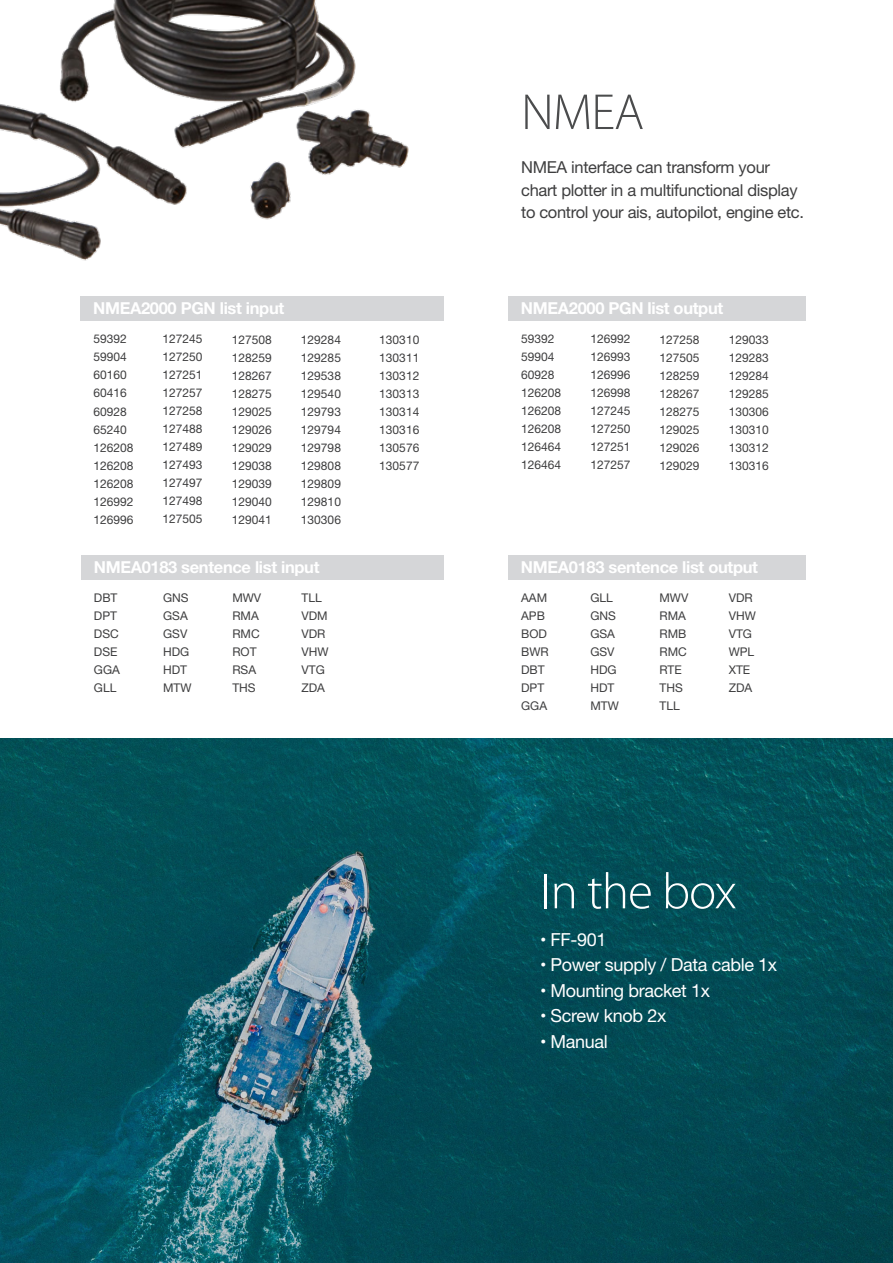
<style>
.page{position:relative;width:893px;height:1263px;background:#fff}
.page>*{position:absolute;margin:0;border:0;box-sizing:border-box;transform-origin:0 0}
.t1{font:300 51px "Myriad Pro";letter-spacing:-.02em;color:#fff}
.t2{font:300 51px "Myriad Pro";color:#4b4c4d}
.t3{font:18px "Helvetica Neue";letter-spacing:-.02em;color:#fff}
.t4{font:16.5px/22.5px "Helvetica Neue";letter-spacing:-.02em;color:#3e3e3f}
.t5{font:700 16.5px "Helvetica Neue";letter-spacing:-.02em;color:#fff}
.t6{font:12px/18px "Helvetica Neue";color:#3e3e3f}
</style>
<div class="page">
<div style="left:80px;top:296px;width:364px;height:25px;background:#d5d6d8"></div>
<div style="left:508px;top:555px;width:297px;height:25px;background:#d5d6d8"></div>
<div style="left:508px;top:296px;width:297px;height:24px;background:#d5d6d8"></div>
<div style="left:81px;top:555px;width:363px;height:25px;background:#d5d6d8"></div>
<img style="left:0;top:0;width:409px;height:261px">
<img style="left:0;top:739px;width:893px;height:524px">
<p class="t5" style="left:93px;top:295px;width:193px">NMEA2000 PGN list input</p>
<p class="t6" style="left:93px;top:331px;width:35px">59392</p>
<p class="t6" style="left:93px;top:349px;width:35px">59904</p>
<p class="t6" style="left:93px;top:367px;width:35px">60160</p>
<p class="t6" style="left:93px;top:385px;width:35px">60416</p>
<p class="t6" style="left:93px;top:403px;width:35px">60928</p>
<p class="t6" style="left:93px;top:421px;width:35px">65240</p>
<p class="t6" style="left:93px;top:439px;width:42px">126208</p>
<p class="t6" style="left:93px;top:457px;width:42px">126208</p>
<p class="t6" style="left:93px;top:475px;width:42px">126208</p>
<p class="t6" style="left:93px;top:493px;width:42px">126992</p>
<p class="t6" style="left:93px;top:511px;width:42px">126996</p>
<p class="t6" style="left:163px;top:330px;width:42px">127245</p>
<p class="t6" style="left:163px;top:348px;width:42px">127250</p>
<p class="t6" style="left:163px;top:366px;width:42px">127251</p>
<p class="t6" style="left:163px;top:384px;width:42px">127257</p>
<p class="t6" style="left:163px;top:402px;width:42px">127258</p>
<p class="t6" style="left:163px;top:420px;width:42px">127488</p>
<p class="t6" style="left:163px;top:438px;width:42px">127489</p>
<p class="t6" style="left:163px;top:456px;width:42px">127493</p>
<p class="t6" style="left:163px;top:474px;width:42px">127497</p>
<p class="t6" style="left:163px;top:492px;width:42px">127498</p>
<p class="t6" style="left:163px;top:510px;width:42px">127505</p>
<p class="t6" style="left:232px;top:331px;width:42px">127508</p>
<p class="t6" style="left:232px;top:349px;width:42px">128259</p>
<p class="t6" style="left:232px;top:367px;width:42px">128267</p>
<p class="t6" style="left:232px;top:385px;width:42px">128275</p>
<p class="t6" style="left:232px;top:403px;width:42px">129025</p>
<p class="t6" style="left:232px;top:421px;width:42px">129026</p>
<p class="t6" style="left:232px;top:439px;width:42px">129029</p>
<p class="t6" style="left:232px;top:457px;width:42px">129038</p>
<p class="t6" style="left:232px;top:475px;width:42px">129039</p>
<p class="t6" style="left:232px;top:493px;width:42px">129040</p>
<p class="t6" style="left:232px;top:511px;width:42px">129041</p>
<p class="t6" style="left:301px;top:331px;width:42px">129284</p>
<p class="t6" style="left:301px;top:349px;width:42px">129285</p>
<p class="t6" style="left:301px;top:367px;width:42px">129538</p>
<p class="t6" style="left:301px;top:385px;width:42px">129540</p>
<p class="t6" style="left:301px;top:403px;width:42px">129793</p>
<p class="t6" style="left:301px;top:421px;width:42px">129794</p>
<p class="t6" style="left:301px;top:439px;width:42px">129798</p>
<p class="t6" style="left:301px;top:457px;width:42px">129808</p>
<p class="t6" style="left:301px;top:475px;width:42px">129809</p>
<p class="t6" style="left:301px;top:493px;width:42px">129810</p>
<p class="t6" style="left:301px;top:511px;width:42px">130306</p>
<p class="t5" style="left:94px;top:554px;width:227px">NMEA0183 sentence list input</p>
<p class="t6" style="left:94px;top:590px;width:25px">DBT</p>
<p class="t6" style="left:94px;top:608px;width:25px">DPT</p>
<p class="t6" style="left:94px;top:626px;width:26px">DSC</p>
<p class="t6" style="left:94px;top:644px;width:25px">DSE</p>
<p class="t6" style="left:94px;top:662px;width:27px">GGA</p>
<p class="t6" style="left:94px;top:680px;width:24px">GLL</p>
<p class="t6" style="left:163px;top:590px;width:30px">GNS<br>GSA<br>GSV<br>HDG<br>HDT<br>MTW</p>
<p class="t6" style="left:232px;top:590px;width:30px">MWV<br>RMA<br>RMC<br>ROT<br>RSA<br>THS</p>
<p class="t6" style="left:302px;top:590px;width:29px">TLL<br>VDM<br>VDR<br>VHW<br>VTG<br>ZDA</p>
<p class="t6" style="left:379px;top:331px;width:42px">130310</p>
<p class="t6" style="left:379px;top:349px;width:42px">130311</p>
<p class="t6" style="left:379px;top:367px;width:42px">130312</p>
<p class="t6" style="left:379px;top:385px;width:42px">130313</p>
<p class="t6" style="left:379px;top:403px;width:42px">130314</p>
<p class="t6" style="left:379px;top:421px;width:42px">130316</p>
<p class="t6" style="left:379px;top:439px;width:42px">130576</p>
<p class="t6" style="left:379px;top:457px;width:42px">130577</p>
<p class="t2" style="left:521px;top:81px;width:124px">NMEA</p>
<p class="t4" style="left:521px;top:157px;width:284px">NMEA interface can transform your chart plotter in a multifunctional display to control your ais, autopilot, engine etc.</p>
<p class="t5" style="left:521px;top:295px;width:204px">NMEA2000 PGN list output</p>
<p class="t6" style="left:521px;top:331px;width:35px">59392</p>
<p class="t6" style="left:521px;top:349px;width:35px">59904</p>
<p class="t6" style="left:521px;top:367px;width:35px">60928</p>
<p class="t6" style="left:521px;top:385px;width:42px">126208</p>
<p class="t6" style="left:521px;top:403px;width:42px">126208</p>
<p class="t6" style="left:521px;top:421px;width:42px">126208</p>
<p class="t6" style="left:521px;top:439px;width:42px">126464</p>
<p class="t6" style="left:521px;top:457px;width:42px">126464</p>
<p class="t6" style="left:590px;top:330px;width:42px;text-align:justify">126992<br>126993<br>126996<br>126998<br>127245<br>127250<br>127251<br>127257</p>
<p class="t6" style="left:659px;top:331px;width:42px;text-align:justify">127258<br>127505<br>128259<br>128267<br>128275<br>129025<br>129026<br>129029</p>
<p class="t6" style="left:729px;top:331px;width:42px;text-align:justify">129033<br>129283<br>129284<br>129285<br>130306<br>130310<br>130312<br>130316</p>
<p class="t5" style="left:521px;top:554px;width:239px">NMEA0183 sentence list output</p>
<p class="t6" style="left:521px;top:590px;width:28px">AAM</p>
<p class="t6" style="left:521px;top:608px;width:25px">APB</p>
<p class="t6" style="left:521px;top:626px;width:27px">BOD</p>
<p class="t6" style="left:521px;top:644px;width:29px">BWR</p>
<p class="t6" style="left:521px;top:662px;width:25px">DBT</p>
<p class="t6" style="left:521px;top:680px;width:25px">DPT</p>
<p class="t6" style="left:521px;top:698px;width:27px">GGA</p>
<p class="t6" style="left:590px;top:590px;width:30px">GLL<br>GNS<br>GSA<br>GSV<br>HDG<br>HDT<br>MTW</p>
<p class="t6" style="left:659px;top:590px;width:30px">MWV<br>RMA<br>RMB<br>RMC<br>RTE<br>THS<br>TLL</p>
<p class="t6" style="left:729px;top:590px;width:29px">VDR<br>VHW<br>VTG<br>WPL<br>XTE<br>ZDA</p>
<p class="t1" style="left:540px;top:860px;width:198px">In the box</p>
<p class="t3" style="left:540px;top:926px;width:68px">• FF-901</p>
<p class="t3" style="left:540px;top:952px;width:239px">• Power supply / Data cable 1x</p>
<p class="t3" style="left:540px;top:977px;width:172px">• Mounting bracket 1x</p>
<p class="t3" style="left:540px;top:1003px;width:128px">• Screw knob 2x</p>
<p class="t3" style="left:540px;top:1028px;width:69px">• Manual</p>
</div>
